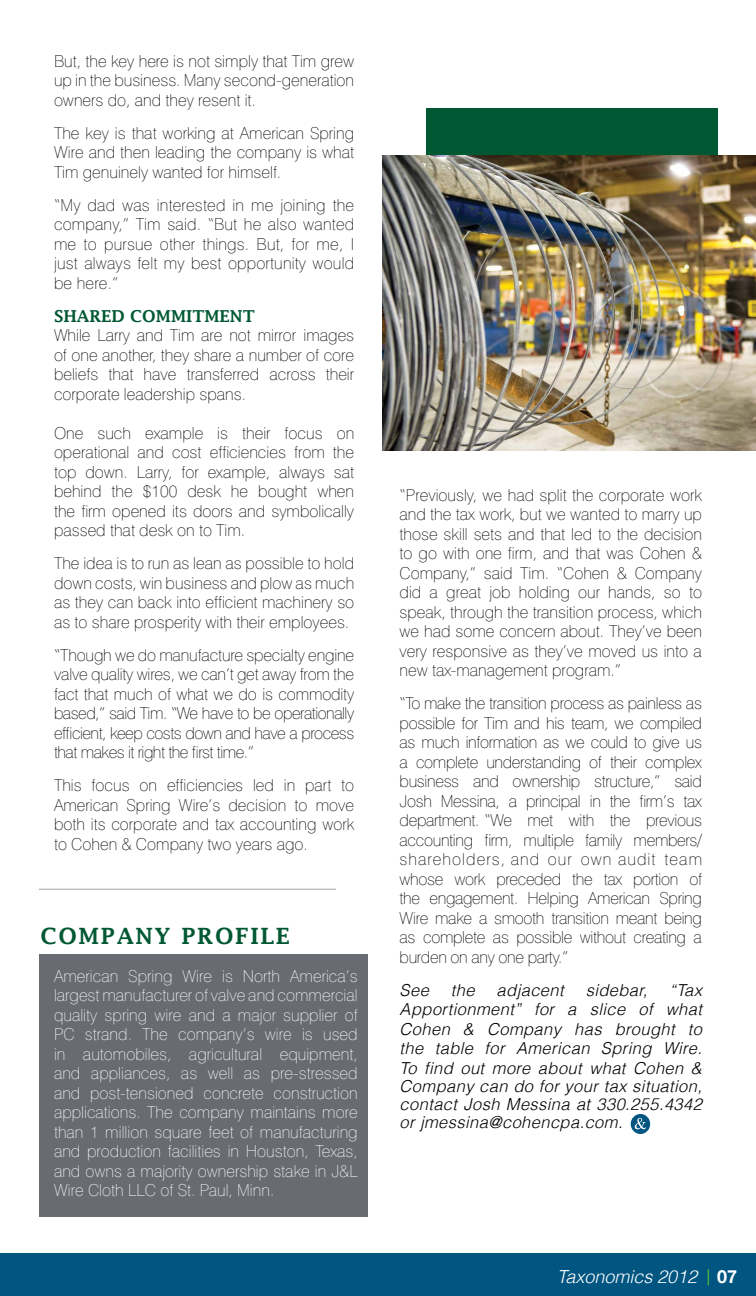
<style>
.page{position:relative;width:756px;height:1296px;background:#fff}
.page>*{position:absolute;margin:0;border:0;box-sizing:border-box;transform-origin:0 0}
.t1{font:600 22.5px "Lucida Fax";letter-spacing:.075em;color:#005833}
.t2{font:italic 300 18px "Helvetica";color:#fff}
.t3{font:100 16.5px/19.5px "Helvetica";color:#000;text-align:justify}
.t4{font:100 16.5px/19.5px "Helvetica";color:#fff;text-align:justify}
.t5{font:italic 300 16.5px/19.5px "Helvetica";letter-spacing:.025em;color:#000;text-align:justify}
.t6{font:600 16.5px "Lucida Fax";color:#005833}
.s1{font-family:"Helvetica Neue";font-weight:700;font-style:normal}
</style>
<div class="page">
<div style="left:426px;top:108px;width:291px;height:55px;background:#005833"></div>
<svg style="left:631px;top:1114px;width:19px;height:20px"></svg>
<svg style="left:635px;top:1118px;width:11px;height:11px"></svg>
<div style="left:40px;top:955px;width:328px;height:262px;background:#696b73"></div>
<hr style="left:39px;top:889px;width:297px;height:1px;background:#a1a1a4">
<img style="left:382px;top:156px;width:374px;height:294px">
<div style="left:0;top:1254px;width:756px;height:42px;background:#005581"></div>
<svg style="left:708px;top:1269px;width:1px;height:16px"></svg>
<p class="t3" style="left:54px;top:51px;width:302px">But, the key here is not simply that Tim grew up in the business. Many second-generation owners do, and they resent it.</p>
<p class="t3" style="left:54px;top:123px;width:302px">The key is that working at American Spring Wire and then leading the company is what Tim genuinely wanted for himself.</p>
<p class="t3" style="left:54px;top:195px;width:302px">“My dad was interested in me joining the company,” Tim said. “But he also wanted me to pursue other things. But, for me, I just always felt my best opportunity would be here.”</p>
<p class="t6" style="left:54px;top:306px;width:202px">SHARED COMMITMENT</p>
<p class="t3" style="left:54px;top:325px;width:302px">While Larry and Tim are not mirror images of one another, they share a number of core beliefs that have transferred across their corporate leadership spans.</p>
<p class="t3" style="left:54px;top:423px;width:302px">One such example is their focus on operational and cost efficiencies from the top down. Larry, for example, always sat behind the $100 desk he bought when the firm opened its doors and symbolically passed that desk on to Tim.</p>
<p class="t3" style="left:54px;top:553px;width:302px">The idea is to run as lean as possible to hold down costs, win business and plow as much as they can back into efficient machinery so as to share prosperity with their employees.</p>
<p class="t3" style="left:54px;top:645px;width:302px">“Though we do manufacture specialty engine valve quality wires, we can’t get away from the fact that much of what we do is commodity based,” said Tim. “We have to be operationally efficient, keep costs down and have a process that makes it right the first time.”</p>
<p class="t3" style="left:54px;top:775px;width:302px">This focus on efficiencies led in part to American Spring Wire’s decision to move both its corporate and tax accounting work to Cohen &amp; Company two years ago.</p>
<h1 class="t1" style="left:40px;top:923px;width:251px">COMPANY PROFILE</h1>
<p class="t4" style="left:54px;top:966px;width:305px">American Spring Wire is North America’s largest manufacturer of valve and commercial quality spring wire and a major supplier of PC strand. The company’s wire is used in automobiles, agricultural equipment, and appliances, as well as pre-stressed and post-tensioned concrete construction applications. The company maintains more than 1 million square feet of manufacturing and production facilities in Houston, Texas, and owns a majority ownership stake in J&amp;L Wire Cloth LLC of St. Paul, Minn.</p>
<p class="t3" style="left:400px;top:485px;width:304px">“Previously, we had split the corporate work and the tax work, but we wanted to marry up those skill sets and that led to the decision to go with one firm, and that was Cohen &amp; Company,” said Tim. “Cohen &amp; Company did a great job holding our hands, so to speak, through the transition process, which we had some concern about. They’ve been very responsive as they’ve moved us into a new tax-management program.”</p>
<p class="t3" style="left:400px;top:694px;width:304px">“To make the transition process as painless as possible for Tim and his team, we compiled as much information as we could to give us a complete understanding of their complex business and ownership structure,” said Josh Messina, a principal in the firm’s tax department. “We met with the previous accounting firm, multiple family members/ shareholders, and our own audit team whose work preceded the tax portion of the engagement. Helping American Spring Wire make a smooth transition meant being as complete as possible without creating a burden on any one party.”</p>
<p class="t5" style="left:400px;top:980px;width:31px">See</p>
<p class="t5" style="left:451px;top:980px;width:25px">the</p>
<p class="t5" style="left:497px;top:980px;width:69px">adjacent</p>
<p class="t5" style="left:586px;top:980px;width:63px">sidebar,</p>
<p class="t5" style="left:400px;top:980px;width:304px;text-indent:270px">“Tax Apportionment” for a slice of what Cohen &amp; Company has brought to the table for American Spring Wire.<br>To find out more about what Cohen &amp;</p>
<p class="t5" style="left:400px;top:1077px;width:304px;line-height:18px">Company can do for your tax situation, contact Josh Messina at 330.255.4342 or jmessina@cohencpa.com.</p>
<p class="t2" style="left:557px;top:1266px;width:181px">Taxonomics 2012 <span class="s1">07</span></p>
</div>
